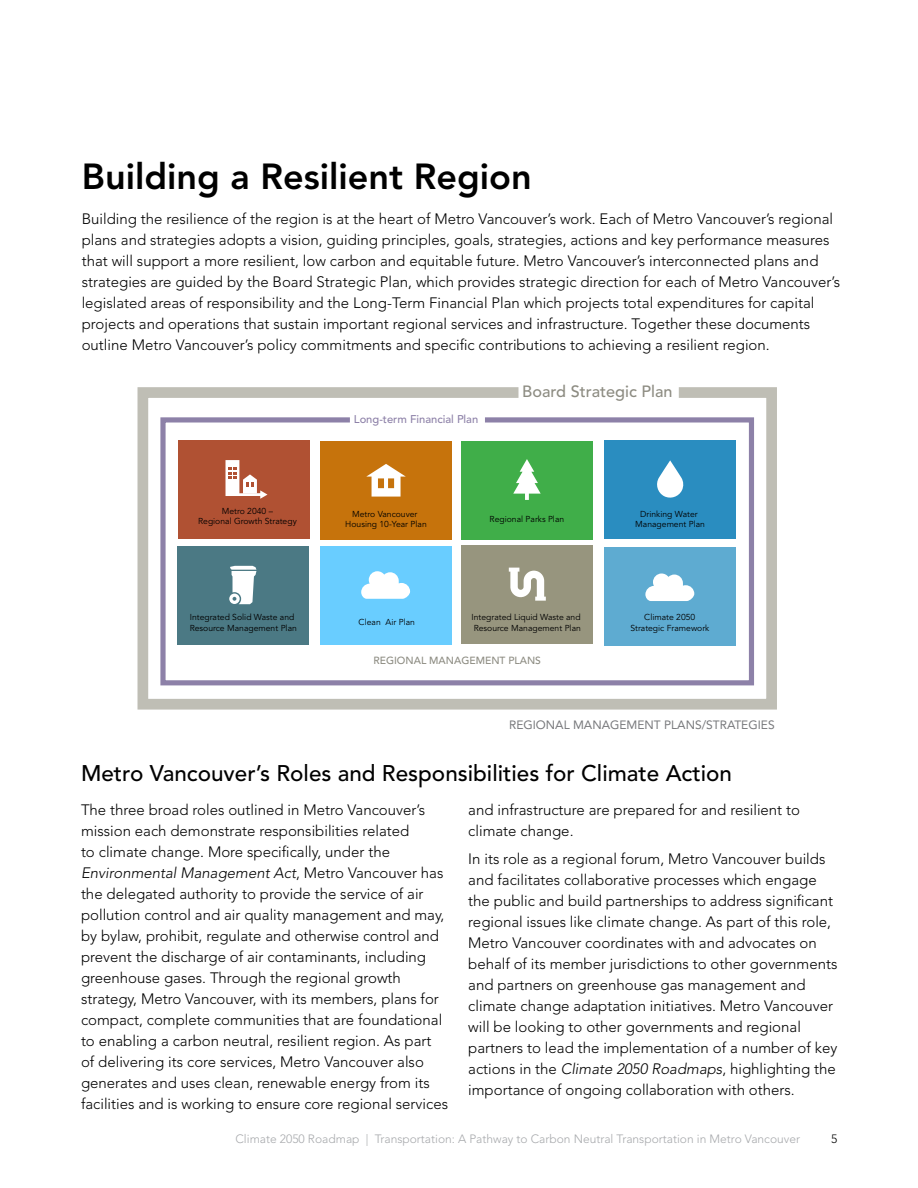
<style>
.page{position:relative;width:918px;height:1188px;background:#fff}
.page>*{position:absolute;margin:0;border:0;box-sizing:border-box;transform-origin:0 0}
.t1{font:800 36px "Avenir LT Std";color:#000}
.t2{font:500 22.5px "Avenir LT Std";color:#000}
.t3{font:500 16.2px "Avenir LT Std";color:#8d8c82}
.t4{font:300 15px/21px "Avenir LT Std";color:#000}
.t5{font:300 12px "Avenir LT Std";color:#a7a9ac}
.t6{font:12px "Avenir LT Std";color:#77787b}
.t7{font:300 12px "Avenir LT Std";color:#000}
.t8{font:500 11.25px "Avenir LT Std";color:#8d81a8}
.t9{font:500 10.35px "Avenir LT Std";color:#8d8c82}
.t10{font:8.55px/10.4px "Avenir LT Std";color:#000;text-align:center}
.s1{font-style:italic}
</style>
<div class="page">
<svg style="left:137px;top:387px;width:640px;height:323px"></svg>
<div style="left:604px;top:440px;width:132px;height:99px;background:#2a8dc0"></div>
<div style="left:462px;top:546px;width:131px;height:98px;background:#97957e"></div>
<div style="left:178px;top:546px;width:131px;height:99px;background:#4b7984"></div>
<div style="left:461px;top:441px;width:132px;height:98px;background:#40ae49"></div>
<div style="left:320px;top:441px;width:132px;height:98px;background:#c6730c"></div>
<div style="left:178px;top:440px;width:131px;height:99px;background:#b05133"></div>
<div style="left:320px;top:546px;width:131px;height:98px;background:#69cdff"></div>
<svg style="left:366px;top:464px;width:40px;height:33px"></svg>
<svg style="left:509px;top:568px;width:37px;height:33px"></svg>
<svg style="left:513px;top:459px;width:28px;height:41px"></svg>
<svg style="left:226px;top:460px;width:42px;height:39px"></svg>
<svg style="left:361px;top:571px;width:49px;height:28px"></svg>
<svg style="left:657px;top:460px;width:27px;height:38px"></svg>
<svg style="left:229px;top:566px;width:27px;height:38px"></svg>
<h1 class="t1" style="left:82px;top:155px;width:452px">Building a Resilient Region</h1>
<p class="t4" style="left:82px;top:208px;width:760px">Building the resilience of the region is at the heart of Metro Vancouver’s work. Each of Metro Vancouver’s regional plans and strategies adopts a vision, guiding principles, goals, strategies, actions and key performance measures that will support a more resilient, low carbon and equitable future. Metro Vancouver’s interconnected plans and strategies are guided by the Board Strategic Plan, which provides strategic direction for each of Metro Vancouver’s legislated areas of responsibility and the Long-Term Financial Plan which projects total expenditures for capital projects and operations that sustain important regional services and infrastructure. Together these documents outline Metro Vancouver’s policy commitments and specific contributions to achieving a resilient region.</p>
<p class="t10" style="left:198px;top:506px;width:100px">Metro 2040 –<br>Regional Growth Strategy</p>
<p class="t8" style="left:354px;top:412px;width:126px">Long-term Financial Plan</p>
<p class="t3" style="left:522px;top:382px;width:152px">Board Strategic Plan</p>
<p class="t10" style="left:345px;top:509px;width:83px">Metro Vancouver<br>Housing 10-Year Plan</p>
<p class="t10" style="left:490px;top:514px;width:76px">Regional Parks Plan</p>
<p class="t10" style="left:635px;top:509px;width:71px">Drinking Water<br>Management Plan</p>
<p class="t10" style="left:190px;top:613px;width:109px;text-align:left">Integrated Solid Waste and<br>Resource Management Plan</p>
<p class="t10" style="left:359px;top:617px;width:58px">Clean Air Plan</p>
<p class="t10" style="left:472px;top:613px;width:111px;text-align:left">Integrated Liquid Waste and<br>Resource Management Plan</p>
<p class="t9" style="left:373px;top:654px;width:169px">REGIONAL MANAGEMENT PLANS</p>
<p class="t10" style="left:630px;top:613px;width:80px">Climate 2050<br>Strategic Framework</p>
<p class="t6" style="left:509px;top:718px;width:267px">REGIONAL MANAGEMENT PLANS/STRATEGIES</p>
<h2 class="t2" style="left:81px;top:760px;width:652px">Metro Vancouver’s Roles and Responsibilities for Climate Action</h2>
<p class="t4" style="left:81px;top:799px;width:369px">The three broad roles outlined in Metro Vancouver’s mission each demonstrate responsibilities related<br>to climate change. More specifically, under the <span class="s1">Environmental Management Act</span>, Metro Vancouver has the delegated authority to provide the service of air pollution control and air quality management and may, by bylaw, prohibit, regulate and otherwise control and prevent the discharge of air contaminants, including greenhouse gases. Through the regional growth strategy, Metro Vancouver, with its members, plans for compact, complete communities that are foundational to enabling a carbon neutral, resilient region. As part of delivering its core services, Metro Vancouver also generates and uses clean, renewable energy from its facilities and is working to ensure core regional services</p>
<p class="t4" style="left:468px;top:799px;width:333px">and infrastructure are prepared for and resilient to climate change.</p>
<p class="t4" style="left:468px;top:848px;width:371px">In its role as a regional forum, Metro Vancouver builds and facilitates collaborative processes which engage the public and build partnerships to address significant regional issues like climate change. As part of this role, Metro Vancouver coordinates with and advocates on behalf of its member jurisdictions to other governments and partners on greenhouse gas management and climate change adaptation initiatives. Metro Vancouver will be looking to other governments and regional partners to lead the implementation of a number of key actions in the <span class="s1">Climate 2050 Roadmaps</span>, highlighting the importance of ongoing collaboration with others.</p>
<p class="t5" style="left:235px;top:1132px;width:566px">Climate 2050 Roadmap | Transportation: A Pathway to Carbon Neutral Transportation in Metro Vancouver</p>
<p class="t7" style="left:831px;top:1132px;width:8px">5</p>
</div>
